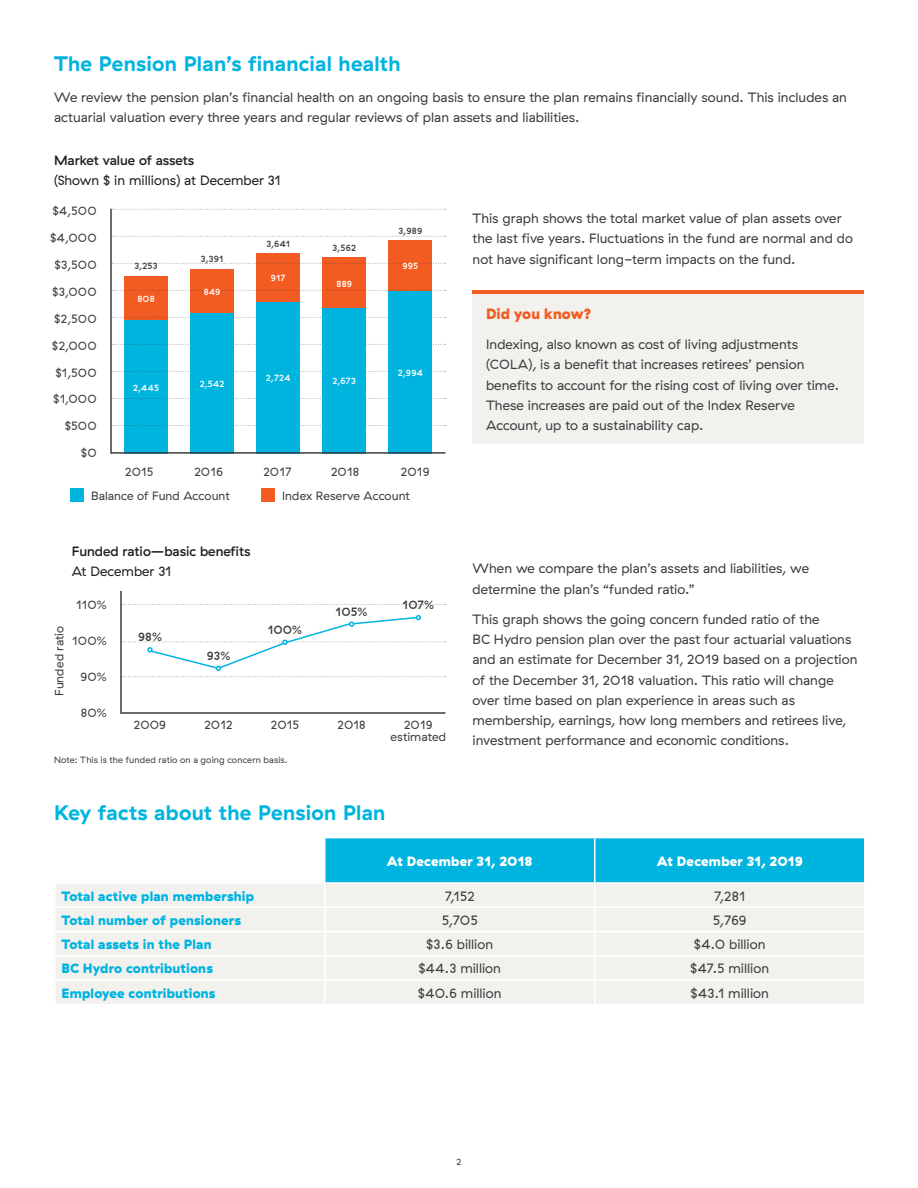
<style>
.page{position:relative;width:918px;height:1188px;background:#fff}
.page>*{position:absolute;margin:0;border:0;box-sizing:border-box;transform-origin:0 0}
.t1{font:700 21px "GT Haptik";letter-spacing:.01em;color:#00b4e0}
.t2{font:900 15px "GT Haptik";letter-spacing:.005em;color:#f25b21}
.t3{font:13.5px/20.2px "GT Haptik";color:#3e3e3f}
.t4{font:900 13.5px "GT Haptik";letter-spacing:.01em;color:#00b4e0}
.t5{font:500 13.5px "GT Haptik";color:#231f20}
.t6{font:13.5px "GT Haptik";color:#231f20}
.t7{font:900 13.5px "GT Haptik";letter-spacing:.01em;color:#fff}
.t8{font:12px/12px "GT Haptik";letter-spacing:.01em;color:#3e3e3f;text-align:center}
.t9{font:500 12px "GT Haptik";letter-spacing:.005em;color:#3e3e3f}
.t10{font:9px "GT Haptik";letter-spacing:.015em;color:#3e3e3f}
.t11{font:500 9px "GT Haptik";letter-spacing:.025em;color:#fff}
.t12{font:500 9px "GT Haptik";letter-spacing:.025em;color:#3e3e3f}
</style>
<div class="page">
<div style="left:472px;top:293px;width:392px;height:151px;background:#f3f1ee"></div>
<hr style="left:472px;top:291px;width:392px;height:3px;background:#f25b21">
<div style="left:326px;top:838px;width:538px;height:44px;background:#00b4e0"></div>
<div style="left:56px;top:884px;width:808px;height:120px;background:#f3f1ee"></div>
<hr style="left:594px;top:838px;width:2px;height:44px;background:#fff">
<hr style="left:324px;top:884px;width:2px;height:23px;background:#fff">
<hr style="left:594px;top:884px;width:2px;height:23px;background:#fff">
<hr style="left:54px;top:907px;width:271px;height:1px;background:#fff">
<hr style="left:325px;top:907px;width:270px;height:1px;background:#fff">
<hr style="left:324px;top:908px;width:2px;height:23px;background:#fff">
<hr style="left:595px;top:907px;width:271px;height:1px;background:#fff">
<hr style="left:594px;top:908px;width:2px;height:23px;background:#fff">
<hr style="left:54px;top:931px;width:271px;height:1px;background:#fff">
<hr style="left:325px;top:931px;width:270px;height:1px;background:#fff">
<hr style="left:324px;top:932px;width:2px;height:23px;background:#fff">
<hr style="left:595px;top:931px;width:271px;height:1px;background:#fff">
<hr style="left:594px;top:932px;width:2px;height:23px;background:#fff">
<hr style="left:54px;top:955px;width:271px;height:2px;background:#fff">
<hr style="left:325px;top:955px;width:270px;height:2px;background:#fff">
<hr style="left:324px;top:957px;width:2px;height:22px;background:#fff">
<hr style="left:595px;top:955px;width:271px;height:2px;background:#fff">
<hr style="left:594px;top:957px;width:2px;height:22px;background:#fff">
<hr style="left:54px;top:979px;width:271px;height:2px;background:#fff">
<hr style="left:325px;top:979px;width:270px;height:2px;background:#fff">
<hr style="left:324px;top:981px;width:2px;height:23px;background:#fff">
<hr style="left:595px;top:979px;width:271px;height:2px;background:#fff">
<hr style="left:594px;top:981px;width:2px;height:23px;background:#fff">
<svg style="left:122px;top:604px;width:324px;height:1px"></svg>
<hr style="left:121px;top:712px;width:324px;height:2px;background:#3e3e3f">
<hr style="left:120px;top:591px;width:2px;height:123px;background:#3e3e3f">
<svg style="left:121px;top:615px;width:325px;height:62px"></svg>
<div style="left:70px;top:488px;width:14px;height:14px;background:#00b4e0"></div>
<div style="left:261px;top:488px;width:14px;height:14px;background:#f25b21"></div>
<div style="left:124px;top:276px;width:44px;height:44px;background:#f25b21"></div>
<div style="left:124px;top:320px;width:44px;height:134px;background:#00b4e0"></div>
<div style="left:190px;top:269px;width:44px;height:45px;background:#f25b21"></div>
<div style="left:257px;top:254px;width:43px;height:48px;background:#f25b21"></div>
<div style="left:323px;top:258px;width:43px;height:50px;background:#f25b21"></div>
<div style="left:389px;top:240px;width:43px;height:51px;background:#f25b21"></div>
<svg style="left:112px;top:425px;width:334px;height:1px"></svg>
<svg style="left:112px;top:371px;width:334px;height:1px"></svg>
<svg style="left:112px;top:290px;width:334px;height:1px"></svg>
<svg style="left:112px;top:263px;width:334px;height:1px"></svg>
<svg style="left:112px;top:236px;width:334px;height:1px"></svg>
<svg style="left:112px;top:398px;width:334px;height:1px"></svg>
<svg style="left:112px;top:344px;width:334px;height:1px"></svg>
<svg style="left:112px;top:317px;width:334px;height:1px"></svg>
<svg style="left:112px;top:209px;width:334px;height:1px"></svg>
<hr style="left:110px;top:209px;width:2px;height:245px;background:#3e3e3f">
<div style="left:190px;top:313px;width:44px;height:141px;background:#00b4e0"></div>
<div style="left:257px;top:302px;width:43px;height:152px;background:#00b4e0"></div>
<div style="left:323px;top:308px;width:43px;height:146px;background:#00b4e0"></div>
<div style="left:389px;top:291px;width:43px;height:163px;background:#00b4e0"></div>
<hr style="left:111px;top:452px;width:335px;height:2px;background:#3e3e3f">
<h1 class="t1" style="left:54px;top:50px;width:348px">The Pension Plan’s financial health</h1>
<p class="t3" style="left:54px;top:87px;width:795px">We review the pension plan’s financial health on an ongoing basis to ensure the plan remains financially sound. This includes an actuarial valuation every three years and regular reviews of plan assets and liabilities.</p>
<p class="t5" style="left:54px;top:152px;width:142px">Market value of assets</p>
<p class="t6" style="left:54px;top:173px;width:228px">(Shown $ in millions) at December 31</p>
<p class="t8" style="left:52px;top:205px;width:46px">$4,500</p>
<p class="t8" style="left:50px;top:232px;width:48px">$4,000</p>
<p class="t8" style="left:55px;top:259px;width:44px">$3,500</p>
<p class="t8" style="left:52px;top:286px;width:46px">$3,000</p>
<p class="t8" style="left:54px;top:313px;width:44px">$2,500</p>
<p class="t8" style="left:52px;top:340px;width:46px">$2,000</p>
<p class="t8" style="left:55px;top:366px;width:43px">$1,500</p>
<p class="t8" style="left:53px;top:393px;width:45px">$1,000</p>
<p class="t8" style="left:65px;top:420px;width:34px">$500</p>
<p class="t8" style="left:81px;top:447px;width:17px">$0</p>
<p class="t8" style="left:91px;top:490px;width:140px">Balance of Fund Account</p>
<p class="t8" style="left:282px;top:490px;width:129px">Index Reserve Account</p>
<p class="t12" style="left:398px;top:225px;width:25px">3,989</p>
<p class="t11" style="left:402px;top:261px;width:17px">995</p>
<p class="t12" style="left:266px;top:238px;width:25px">3,641</p>
<p class="t11" style="left:271px;top:273px;width:16px">917</p>
<p class="t12" style="left:333px;top:243px;width:25px">3,562</p>
<p class="t11" style="left:336px;top:278px;width:17px">889</p>
<p class="t12" style="left:201px;top:254px;width:24px">3,391</p>
<p class="t11" style="left:204px;top:286px;width:18px">849</p>
<p class="t12" style="left:134px;top:261px;width:25px">3,253</p>
<p class="t11" style="left:137px;top:293px;width:19px">808</p>
<p class="t11" style="left:398px;top:368px;width:27px">2,994</p>
<p class="t11" style="left:266px;top:373px;width:26px">2,724</p>
<p class="t11" style="left:333px;top:376px;width:25px">2,673</p>
<p class="t11" style="left:200px;top:379px;width:26px">2,542</p>
<p class="t11" style="left:133px;top:382px;width:28px">2,445</p>
<p class="t8" style="left:125px;top:466px;width:30px">2015</p>
<p class="t8" style="left:194px;top:466px;width:30px">2016</p>
<p class="t8" style="left:263px;top:466px;width:30px">2017</p>
<p class="t8" style="left:331px;top:466px;width:30px">2018</p>
<p class="t8" style="left:401px;top:466px;width:30px">2019</p>
<p class="t5" style="left:72px;top:543px;width:180px">Funded ratio—basic benefits</p>
<p class="t6" style="left:72px;top:563px;width:101px">At December 31</p>
<p class="t8" style="left:54px;top:696px;width:72px;rotate:-90deg">Funded ratio</p>
<p class="t8" style="left:76px;top:599px;width:32px">110%</p>
<p class="t8" style="left:72px;top:635px;width:36px">100%</p>
<p class="t8" style="left:80px;top:671px;width:28px">90%</p>
<p class="t8" style="left:81px;top:707px;width:27px">80%</p>
<p class="t9" style="left:138px;top:630px;width:25px">98%</p>
<p class="t9" style="left:207px;top:648px;width:25px">93%</p>
<p class="t9" style="left:268px;top:622px;width:36px">100%</p>
<p class="t9" style="left:336px;top:604px;width:33px">105%</p>
<p class="t9" style="left:403px;top:598px;width:33px">107%</p>
<p class="t8" style="left:134px;top:719px;width:34px">2009</p>
<p class="t8" style="left:204px;top:719px;width:30px">2012</p>
<p class="t8" style="left:271px;top:719px;width:30px">2015</p>
<p class="t8" style="left:338px;top:719px;width:30px">2018</p>
<p class="t8" style="left:391px;top:719px;width:57px">2019 estimated</p>
<p class="t10" style="left:54px;top:755px;width:235px">Note: This is the funded ratio on a going concern basis.</p>
<h1 class="t1" style="left:54px;top:800px;width:333px">Key facts about the Pension Plan</h1>
<p class="t3" style="left:472px;top:208px;width:382px">This graph shows the total market value of plan assets over the last five years. Fluctuations in the fund are normal and do not have significant long-term impacts on the fund.</p>
<p class="t2" style="left:486px;top:304px;width:108px">Did you know?</p>
<p class="t3" style="left:486px;top:334px;width:354px">Indexing, also known as cost of living adjustments (COLA), is a benefit that increases retirees’ pension benefits to account for the rising cost of living over time.<br>These increases are paid out of the Index Reserve Account, up to a sustainability cap.</p>
<p class="t3" style="left:472px;top:559px;width:338px">When we compare the plan’s assets and liabilities, we determine the plan’s “funded ratio.”</p>
<p class="t3" style="left:472px;top:609px;width:387px">This graph shows the going concern funded ratio of the<br>BC Hydro pension plan over the past four actuarial valuations and an estimate for December 31, 2019 based on a projection of the December 31, 2018 valuation. This ratio will change over time based on plan experience in areas such as membership, earnings, how long members and retirees live, investment performance and economic conditions.</p>
<p class="t7" style="left:387px;top:852px;width:148px">At December 31, 2018</p>
<p class="t7" style="left:657px;top:852px;width:147px">At December 31, 2019</p>
<p class="t4" style="left:61px;top:887px;width:194px">Total active plan membership</p>
<p class="t3" style="left:445px;top:886px;width:32px">7,152</p>
<p class="t3" style="left:714px;top:886px;width:33px">7,281</p>
<p class="t4" style="left:61px;top:911px;width:181px">Total number of pensioners</p>
<p class="t3" style="left:442px;top:910px;width:38px">5,705</p>
<p class="t3" style="left:713px;top:910px;width:35px">5,769</p>
<p class="t4" style="left:61px;top:936px;width:152px">Total assets in the Plan</p>
<p class="t3" style="left:426px;top:934px;width:69px">$3.6 billion</p>
<p class="t3" style="left:694px;top:934px;width:73px">$4.0 billion</p>
<p class="t4" style="left:61px;top:960px;width:153px">BC Hydro contributions</p>
<p class="t3" style="left:418px;top:959px;width:84px">$44.3 million</p>
<p class="t3" style="left:690px;top:959px;width:80px">$47.5 million</p>
<p class="t4" style="left:61px;top:984px;width:156px">Employee contributions</p>
<p class="t3" style="left:418px;top:983px;width:85px">$40.6 million</p>
<p class="t3" style="left:690px;top:983px;width:80px">$43.1 million</p>
<p class="t10" style="left:457px;top:1156px;width:6px">2</p>
</div>
